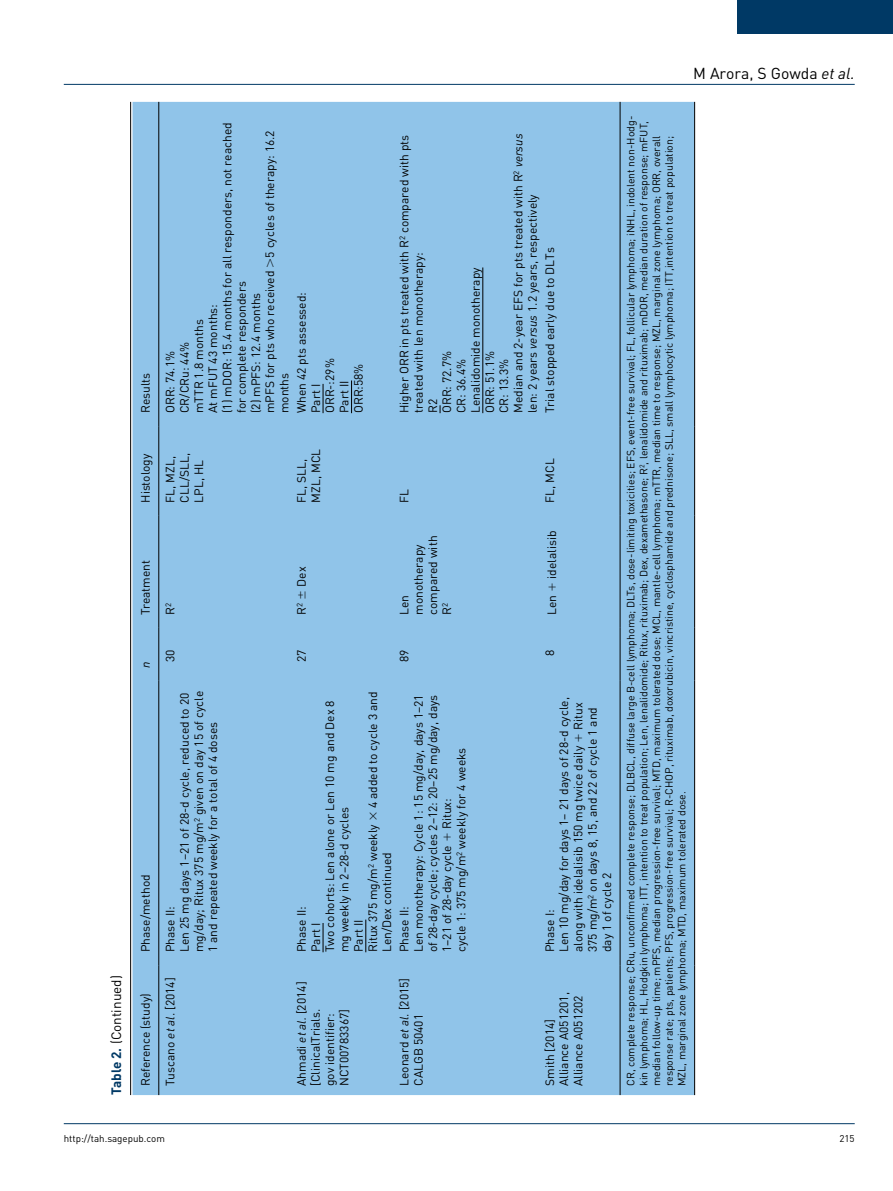
<style>
.page{position:relative;width:893px;height:1191px;background:#fff}
.page>*{position:absolute;margin:0;border:0;box-sizing:border-box;transform-origin:0 0}
.t1{font:15.75px "DIN";color:#000}
.t2{font:13.5px "DIN";color:#000}
.t3{font:12px/14.2px "DIN";color:#000}
.t4{font:italic 12px "DIN";color:#000}
.t5{font:10.5px/12.8px "DIN";color:#000}
.t6{font:9.75px "DIN";color:#000}
.s1{font-weight:700;color:#003965}
.s2{font-style:italic}
</style>
<div class="page">
<hr style="left:64px;top:84px;width:791px;height:1px;background:#003965">
<hr style="left:64px;top:1123px;width:791px;height:1px;background:#003965">
<div style="left:738px;top:0;width:155px;height:34px;background:#003965"></div>
<div style="left:133px;top:102px;width:561px;height:993px;background:#90c4e9"></div>
<hr style="left:158px;top:965px;width:1px;height:130px;background:#000">
<hr style="left:158px;top:680px;width:1px;height:285px;background:#000">
<hr style="left:158px;top:628px;width:1px;height:52px;background:#000">
<hr style="left:158px;top:516px;width:1px;height:112px;background:#000">
<hr style="left:158px;top:426px;width:1px;height:90px;background:#000">
<hr style="left:158px;top:102px;width:1px;height:324px;background:#000">
<hr style="left:620px;top:965px;width:1px;height:130px;background:#000">
<hr style="left:620px;top:680px;width:1px;height:285px;background:#000">
<hr style="left:620px;top:628px;width:1px;height:52px;background:#000">
<hr style="left:620px;top:516px;width:1px;height:112px;background:#000">
<hr style="left:620px;top:426px;width:1px;height:90px;background:#000">
<hr style="left:620px;top:102px;width:1px;height:324px;background:#000">
<hr style="left:694px;top:965px;width:1px;height:130px;background:#000">
<hr style="left:694px;top:680px;width:1px;height:285px;background:#000">
<hr style="left:694px;top:628px;width:1px;height:52px;background:#000">
<hr style="left:694px;top:516px;width:1px;height:112px;background:#000">
<hr style="left:694px;top:426px;width:1px;height:90px;background:#000">
<hr style="left:694px;top:102px;width:1px;height:324px;background:#000">
<svg style="left:323px;top:923px;width:1px;height:29px"></svg>
<hr style="left:365px;top:919px;width:1px;height:33px;background:#000">
<svg style="left:323px;top:384px;width:1px;height:29px"></svg>
<hr style="left:351px;top:380px;width:1px;height:33px;background:#000">
<hr style="left:482px;top:267px;width:1px;height:146px;background:#000">
<hr style="left:130px;top:102px;width:1px;height:993px;background:#000">
<svg style="left:267px;top:259px;width:7px;height:8px"></svg>
<svg style="left:370px;top:813px;width:7px;height:7px"></svg>
<svg style="left:298px;top:591px;width:7px;height:7px"></svg>
<svg style="left:444px;top:833px;width:7px;height:7px"></svg>
<svg style="left:575px;top:734px;width:7px;height:7px"></svg>
<svg style="left:549px;top:583px;width:7px;height:7px"></svg>
<p class="t2" style="left:108px;top:1095px;width:121px;rotate:-90deg"><span class="s1">Table 2.</span> (Continued)</p>
<h1 class="t1" style="left:693px;top:63px;width:163px">M Arora, S Gowda <span class="s2">et al.</span></h1>
<p class="t3" style="left:138px;top:413px;width:42px;rotate:-90deg">Results</p>
<p class="t3" style="left:163px;top:413px;width:292px;rotate:-90deg">ORR: 74.1%<br>CR/CRu: 44%<br>mTTR 1.8 months<br>At mFUT 43 months:<br>(1) mDOR: 15.4 months for all responders, not reached for complete responders<br>(2) mPFS: 12.4 months<br>mPFS for pts who received 5 cycles of therapy: 16.2 months</p>
<p class="t3" style="left:294px;top:413px;width:123px;rotate:-90deg">When 42 pts assessed:<br>Part I<br>ORR-:29%<br>Part II<br>ORR:58%</p>
<p class="t3" style="left:397px;top:413px;width:281px;rotate:-90deg">Higher ORR in pts treated with R<sup>2</sup> compared with pts treated with len monotherapy:<br>R2<br>ORR: 72.7%<br>CR: 36.4%<br>Lenalidomide monotherapy<br>ORR: 51.1%<br>CR: 13.3%<br>Median and 2-year EFS for pts treated with R<sup>2</sup> <span class="s2">versus </span>len: 2 years <span class="s2">versus</span> 1.2 years, respectively</p>
<p class="t3" style="left:542px;top:413px;width:167px;rotate:-90deg">Trial stopped early due to DLTs</p>
<p class="t3" style="left:138px;top:503px;width:51px;rotate:-90deg">Histology</p>
<p class="t3" style="left:163px;top:503px;width:51px;rotate:-90deg">FL, MZL,<br>CLL/SLL,<br>LPL, HL</p>
<p class="t3" style="left:138px;top:615px;width:56px;rotate:-90deg">Treatment</p>
<p class="t3" style="left:163px;top:615px;width:13px;rotate:-90deg">R<sup>2</sup></p>
<p class="t4" style="left:138px;top:667px;width:8px;rotate:-90deg">n</p>
<p class="t3" style="left:138px;top:952px;width:79px;rotate:-90deg">Phase/method</p>
<p class="t3" style="left:138px;top:1086px;width:94px;rotate:-90deg">Reference (study)</p>
<p class="t3" style="left:163px;top:662px;width:14px;rotate:-90deg">30</p>
<p class="t3" style="left:163px;top:952px;width:263px;rotate:-90deg">Phase II:<br>Len 25 mg days 1–21 of 28-d cycle, reduced to 20 mg/day; Ritux 375 mg/m<sup>2</sup> given on day 15 of cycle 1 and repeated weekly for a total of 4 doses</p>
<p class="t3" style="left:163px;top:1086px;width:110px;rotate:-90deg">Tuscano <span class="s2">et al</span>. [2014]</p>
<p class="t3" style="left:294px;top:503px;width:55px;rotate:-90deg">FL, SLL,<br>MZL, MCL</p>
<p class="t3" style="left:294px;top:587px;width:22px;rotate:-90deg">Dex</p>
<p class="t3" style="left:294px;top:615px;width:13px;rotate:-90deg">R<sup>2</sup></p>
<p class="t3" style="left:294px;top:662px;width:14px;rotate:-90deg">27</p>
<p class="t3" style="left:397px;top:503px;width:15px;rotate:-90deg">FL</p>
<p class="t3" style="left:397px;top:615px;width:81px;rotate:-90deg">Len monotherapy compared with<br>R<sup>2</sup></p>
<p class="t3" style="left:397px;top:662px;width:14px;rotate:-90deg">89</p>
<p class="t3" style="left:365px;top:808px;width:118px;rotate:-90deg">4 added to cycle 3 and</p>
<p class="t3" style="left:397px;top:952px;width:259px;rotate:-90deg">Phase II:<br>Len monotherapy: Cycle 1: 15 mg/day, days 1–21 of 28-day cycle; cycles 2–12: 20–25 mg/day, days<br>1–21 of 28-day cycle</p>
<p class="t3" style="left:294px;top:952px;width:253px;rotate:-90deg">Phase II:<br>Part I<br>Two cohorts: Len alone or Len 10 mg and Dex 8 mg weekly in 2–28-d cycles<br>Part II<br>Ritux 375 mg/m<sup>2</sup> weekly</p>
<p class="t3" style="left:440px;top:952px;width:206px;text-indent:123px;rotate:-90deg">Ritux:<br>cycle 1: 375 mg/m<sup>2</sup> weekly for 4 weeks</p>
<p class="t3" style="left:380px;top:952px;width:101px;rotate:-90deg">Len/Dex continued</p>
<p class="t3" style="left:294px;top:1086px;width:106px;rotate:-90deg">Ahmadi <span class="s2">et al.</span> [2014] [ClinicalTrials.<br>gov identifier:<br>NCT00783367]</p>
<p class="t3" style="left:397px;top:1086px;width:110px;rotate:-90deg">Leonard <span class="s2">et al</span>. [2015]<br>CALGB 50401</p>
<p class="t3" style="left:542px;top:503px;width:46px;rotate:-90deg">FL, MCL</p>
<p class="t3" style="left:544px;top:579px;width:49px;rotate:-90deg">idelalisib</p>
<p class="t3" style="left:544px;top:615px;width:21px;rotate:-90deg">Len</p>
<p class="t3" style="left:542px;top:656px;width:8px;rotate:-90deg">8</p>
<p class="t3" style="left:542px;top:952px;width:257px;rotate:-90deg">Phase I:<br>Len 10 mg/day for days 1– 21 days of 28-d cycle, along with idelalisib 150 mg twice daily</p>
<p class="t3" style="left:571px;top:952px;width:251px;text-indent:222px;rotate:-90deg">Ritux<br>375 mg/m<sup>2</sup> on days 8, 15, and 22 of cycle 1 and day 1 of cycle 2</p>
<p class="t3" style="left:542px;top:1086px;width:95px;rotate:-90deg">Smith [2014]<br>Alliance A051201,<br>Alliance A051202</p>
<p class="t5" style="left:624px;top:1086px;width:971px;rotate:-90deg">CR, complete response; CRu, unconfirmed complete response; DLBCL, diffuse large B-cell lymphoma; DLTs, dose-limiting toxicities; EFS, event-free survival; FL, follicular lymphoma; iNHL, indolent non-Hodg&shy;kin lymphoma; HL, Hodgkin lymphoma; ITT, intention to treat population; Len, lenalidomide; Ritux, rituximab; Dex, dexamethasone; R<sup>2</sup>, lenalidomide and rituximab; mDOR, median duration of response; mFUT, median follow-up time; mPFS, median progression-free survival; MTD, maximum tolerated dose; MCL, mantle-cell lymphoma; mTTR, median time to response; MZL, marginal zone lymphoma; ORR, overall response rate; pts, patients; PFS, progression-free survival; R-CHOP, rituximab, doxorubicin, vincristine, cyclosphamide and prednisone; SLL, small lymphocytic lymphoma; ITT,intention to treat population; MZL, marginal zone lymphoma; MTD, maximum tolerated dose.</p>
<p class="t6" style="left:64px;top:1132px;width:103px">http://tah.sagepub.com</p>
<p class="t6" style="left:839px;top:1132px;width:17px">215</p>
</div>
